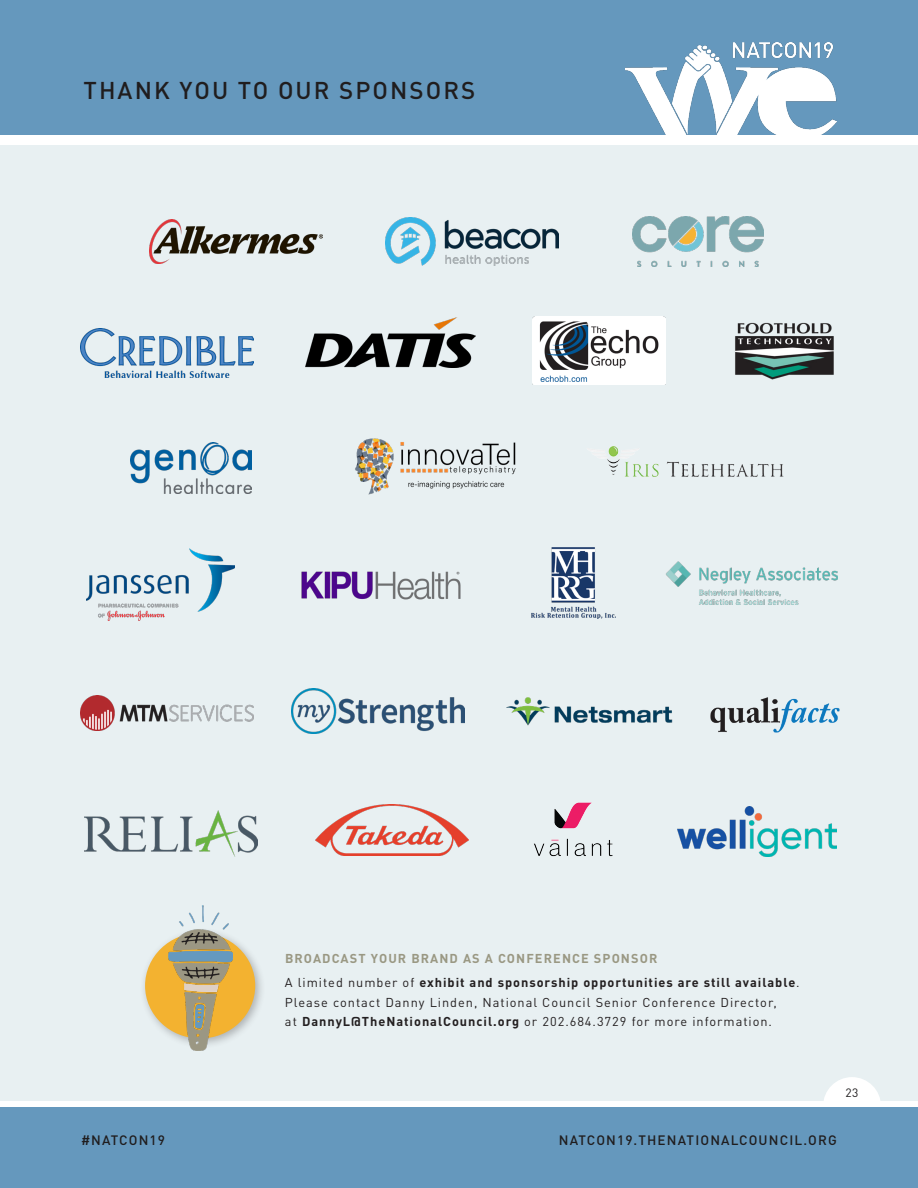
<style>
.page{position:relative;width:918px;height:1188px;background:#fff}
.page>*{position:absolute;margin:0;border:0;box-sizing:border-box;transform-origin:0 0}
.t1{font:500 24px "DIN Pro";letter-spacing:.085em;color:#201d1e}
.t2{font:500 13.5px "DIN Pro";letter-spacing:.085em;color:#201d1e}
.t3{font:12.75px/19.5px "DIN Pro";letter-spacing:.075em;color:#231f20}
.t4{font:700 12.75px "DIN Pro";letter-spacing:.075em;color:#231f20}
.t5{font:700 12.75px "DIN Pro";letter-spacing:.085em;color:#9a9883}
.t6{font:12px "DIN Pro";color:#201d1e}
.s1{font-weight:400}
.s2{font-weight:700}
</style>
<div class="page">
<div style="left:0;top:0;width:918px;height:135px;background:#6598bd"></div>
<div style="left:0;top:145px;width:918px;height:956px;background:#e8f0f2"></div>
<div style="left:823px;top:1077px;width:58px;height:58px;background:#fff;border-radius:50%"></div>
<div style="left:0;top:1107px;width:918px;height:81px;background:#6598bd"></div>
<img style="left:625px;top:42px;width:212px;height:93px">
<img style="left:149px;top:219px;width:173px;height:44px">
<img style="left:386px;top:218px;width:173px;height:48px">
<img style="left:632px;top:216px;width:132px;height:51px">
<img style="left:81px;top:328px;width:173px;height:50px">
<img style="left:306px;top:317px;width:170px;height:51px">
<img style="left:533px;top:317px;width:132px;height:68px">
<img style="left:735px;top:322px;width:99px;height:58px">
<img style="left:131px;top:443px;width:121px;height:50px">
<img style="left:355px;top:438px;width:161px;height:57px">
<img style="left:591px;top:446px;width:193px;height:31px">
<img style="left:87px;top:548px;width:148px;height:73px">
<img style="left:301px;top:571px;width:160px;height:29px">
<img style="left:531px;top:547px;width:84px;height:71px">
<img style="left:80px;top:696px;width:173px;height:34px">
<img style="left:292px;top:688px;width:172px;height:45px">
<img style="left:506px;top:698px;width:166px;height:27px">
<img style="left:710px;top:697px;width:130px;height:36px">
<img style="left:85px;top:811px;width:172px;height:46px">
<img style="left:315px;top:805px;width:153px;height:50px">
<img style="left:534px;top:802px;width:79px;height:55px">
<img style="left:677px;top:806px;width:160px;height:51px">
<img style="left:666px;top:561px;width:172px;height:44px">
<div style="left:139px;top:927px;width:126px;height:122px;background:#231f20;opacity:.3"></div>
<div style="left:145px;top:933px;width:110px;height:105px;background:#f3b230;border-radius:50%"></div>
<img style="left:168px;top:905px;width:64px;height:146px">
<p class="t1" style="left:84px;top:71px;width:393px">THANK YOU TO OUR SPONSORS</p>
<p class="t5" style="left:285px;top:948px;width:374px">BROADCAST YOUR BRAND AS A CONFERENCE SPONSOR</p>
<p class="t4" style="left:285px;top:972px;width:516px"><span class="s1">A limited number of</span> exhibit and sponsorship opportunities are still available<span class="s1">.</span></p>
<p class="t3" style="left:285px;top:991px;width:493px">Please contact Danny Linden, National Council Senior Conference Director, at <span class="s2">DannyL@TheNationalCouncil.org</span> or 202.684.3729 for more information.</p>
<p class="t6" style="left:845px;top:1084px;width:15px">23</p>
<p class="t2" style="left:81px;top:1130px;width:85px">#NATCON19</p>
<p class="t2" style="left:559px;top:1130px;width:280px">NATCON19.THENATIONALCOUNCIL.ORG</p>
</div>
